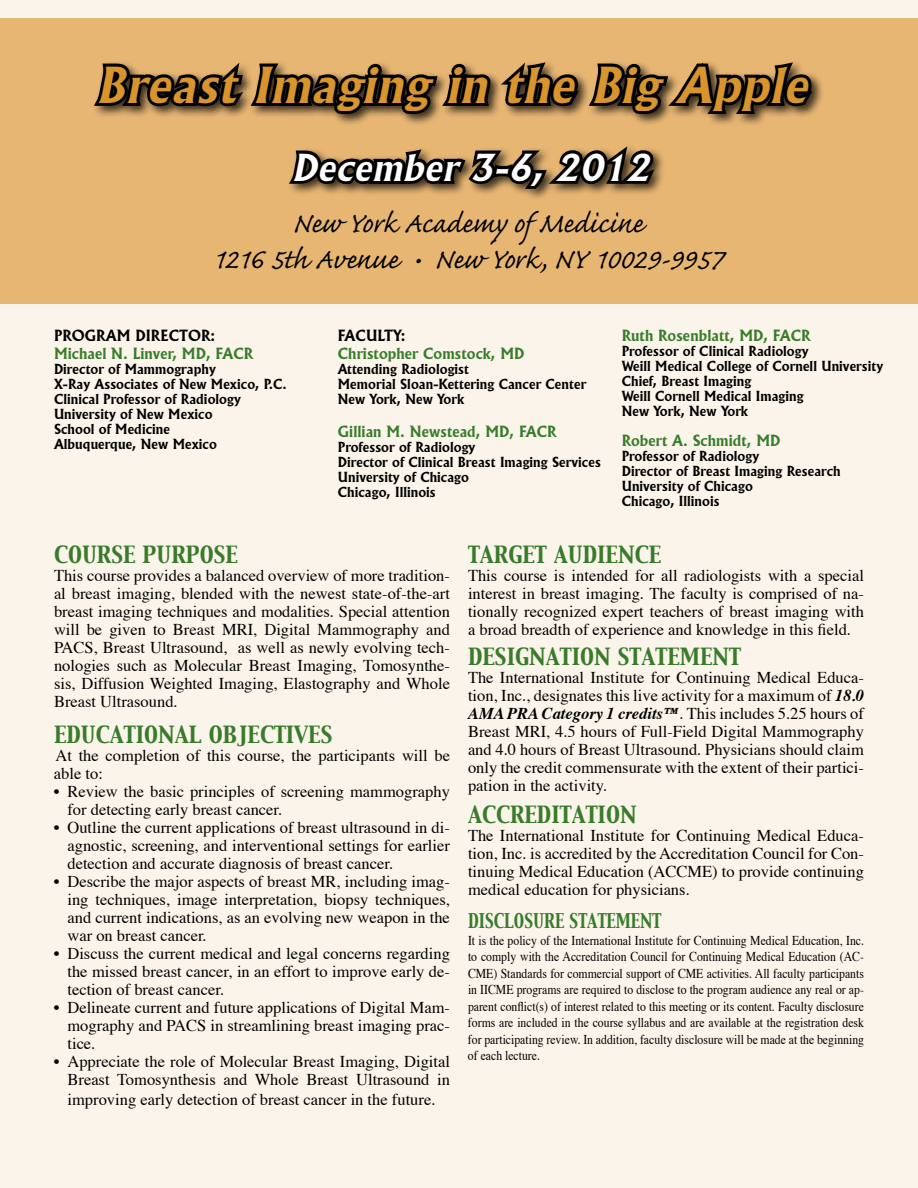
<style>
.page{position:relative;width:918px;height:1188px;background:#fbf4ea}
.page>*{position:absolute;margin:0;border:0;box-sizing:border-box;transform-origin:0 0}
.t1{font:italic 700 48px "Flareserif 821 BT";color:#d9952d}
.t2{font:36px/36px "Caflisch Script";color:#000;text-align:center}
.t3{font:italic 700 36px "Flareserif 821 BT";color:#fff}
.t4{font:21px "Capitals";color:#387c2b}
.t5{font:18px "Capitals";color:#387c2b;scale:.87 1}
.t6{font:16.5px/18px "Times";color:#000;text-align:justify}
.t7{font:700 15px "Flareserif 821 BT";color:#387c2b}
.t8{font:700 15px "Flareserif 821 BT";color:#000}
.t9{font:13.5px/16.5px "Times";color:#000;text-align:justify;scale:.87 1}
.t10{font:700 13.5px/15px "Flareserif 821 BT";color:#000}
.s1{font-weight:700;font-style:italic}
</style>
<div class="page">
<div style="left:0;top:18px;width:918px;height:285px;background:#e7b673"></div>
<svg style="left:94px;top:62px;width:726px;height:136px"></svg>
<h1 class="t1" style="left:96px;top:55px;width:724px">Breast Imaging in the Big Apple</h1>
<h2 class="t3" style="left:292px;top:145px;width:368px">December 3-6, 2012</h2>
<h2 class="t2" style="left:213px;top:206px;width:512px">New York Academy of Medicine<br>1216 5th Avenue • New York, NY 10029-9957</h2>
<p class="t8" style="left:54px;top:327px;width:163px">Program Director:</p>
<p class="t7" style="left:54px;top:345px;width:191px">Michael N. Linver, MD, FACR</p>
<p class="t10" style="left:54px;top:362px;width:234px">Director of Mammography<br>X-Ray Associates of New Mexico, P.C.<br>Clinical Professor of Radiology<br>University of New Mexico<br>School of Medicine<br>Albuquerque, New Mexico</p>
<p class="t8" style="left:338px;top:327px;width:70px">FACULTY:</p>
<p class="t7" style="left:338px;top:345px;width:188px">Christopher Comstock, MD</p>
<p class="t10" style="left:338px;top:362px;width:250px">Attending Radiologist<br>Memorial Sloan-Kettering Cancer Center<br>New York, New York</p>
<p class="t7" style="left:338px;top:423px;width:210px">Gillian M. Newstead, MD, FACR</p>
<p class="t10" style="left:338px;top:440px;width:265px">Professor of Radiology<br>Director of Clinical Breast Imaging Services<br>University of Chicago<br>Chicago, Illinois</p>
<p class="t7" style="left:622px;top:327px;width:180px">Ruth Rosenblatt, MD, FACR</p>
<p class="t10" style="left:622px;top:344px;width:263px">Professor of Clinical Radiology<br>Weill Medical College of Cornell University<br>Chief, Breast Imaging<br>Weill Cornell Medical Imaging<br>New York, New York</p>
<p class="t7" style="left:622px;top:432px;width:160px">Robert A. Schmidt, MD</p>
<p class="t10" style="left:622px;top:449px;width:221px">Professor of Radiology<br>Director of Breast Imaging Research<br>University of Chicago<br>Chicago, Illinois</p>
<p class="t4" style="left:54px;top:540px;width:186px">COURSE PURPOSE</p>
<p class="t6" style="left:54px;top:565px;width:398px">This course provides a balanced overview of more tradition&shy;al breast imaging, blended with the newest state-of-the-art breast imaging techniques and modalities. Special attention will be given to Breast MRI, Digital Mammography and PACS, Breast Ultrasound, as well as newly evolving tech&shy;nologies such as Molecular Breast Imaging, Tomosynthe&shy;sis, Diffusion Weighted Imaging, Elastography and Whole Breast Ultrasound.</p>
<p class="t4" style="left:54px;top:720px;width:280px">EDUCATIONAL OBJECTIVES</p>
<p class="t6" style="left:54px;top:745px;width:397px">At the completion of this course, the participants will be able to:</p>
<p class="t6" style="left:67px;top:781px;width:384px;text-indent:-13px">• Review the basic principles of screening mammography for detecting early breast cancer.</p>
<p class="t6" style="left:67px;top:817px;width:384px;text-indent:-13px">• Outline the current applications of breast ultrasound in di&shy;agnostic, screening, and interventional settings for earlier detection and accurate diagnosis of breast cancer.</p>
<p class="t6" style="left:67px;top:871px;width:384px;text-indent:-14px">• Describe the major aspects of breast MR, including imag&shy;ing techniques, image interpretation, biopsy techniques, and current indications, as an evolving new weapon in the war on breast cancer.</p>
<p class="t6" style="left:67px;top:943px;width:384px;text-indent:-14px">• Discuss the current medical and legal concerns regarding the missed breast cancer, in an effort to improve early de&shy;tection of breast cancer.</p>
<p class="t6" style="left:67px;top:997px;width:384px;text-indent:-13px">• Delineate current and future applications of Digital Mam&shy;mography and PACS in streamlining breast imaging prac&shy;tice.</p>
<p class="t6" style="left:54px;top:1051px;width:398px;text-align:right">• Appreciate the role of Molecular Breast Imaging, Digital<br>Breast Tomosynthesis and Whole Breast Ultrasound in</p>
<p class="t6" style="left:68px;top:1089px;width:369px">improving early detection of breast cancer in the future.</p>
<p class="t4" style="left:468px;top:540px;width:195px">TARGET AUDIENCE</p>
<p class="t6" style="left:468px;top:565px;width:398px">This course is intended for all radiologists with a special interest in breast imaging. The faculty is comprised of na&shy;tionally recognized expert teachers of breast imaging with a broad breadth of experience and knowledge in this field.</p>
<p class="t4" style="left:468px;top:642px;width:275px">DESIGNATION STATEMENT</p>
<p class="t6" style="left:468px;top:667px;width:398px">The International Institute for Continuing Medical Educa&shy;tion, Inc., designates this live activity for a maximum of <span class="s1">18.0<br>AMA PRA Category 1 credits™</span>. This includes 5.25 hours of Breast MRI, 4.5 hours of Full-Field Digital Mammography and 4.0 hours of Breast Ultrasound. Physicians should claim only the credit commensurate with the extent of their partici&shy;pation in the activity.</p>
<p class="t4" style="left:468px;top:801px;width:170px">ACCREDITATION</p>
<p class="t6" style="left:468px;top:825px;width:398px">The International Institute for Continuing Medical Educa&shy;tion, Inc. is accredited by the Accreditation Council for Con&shy;tinuing Medical Education (ACCME) to provide continuing medical education for physicians.</p>
<p class="t5" style="left:468px;top:909px;width:224px">DISCLOSURE STATEMENT</p>
<p class="t9" style="left:468px;top:931px;width:457px">It is the policy of the International Institute for Continuing Medical Education, Inc. to comply with the Accreditation Council for Continuing Medical Education (AC-CME) Standards for commercial support of CME activities. All faculty participants in IICME programs are required to disclose to the program audience any real or ap&shy;parent conflict(s) of interest related to this meeting or its content. Faculty disclosure forms are included in the course syllabus and are available at the registration desk for participating review. In addition, faculty disclosure will be made at the beginning of each lecture.</p>
</div>
